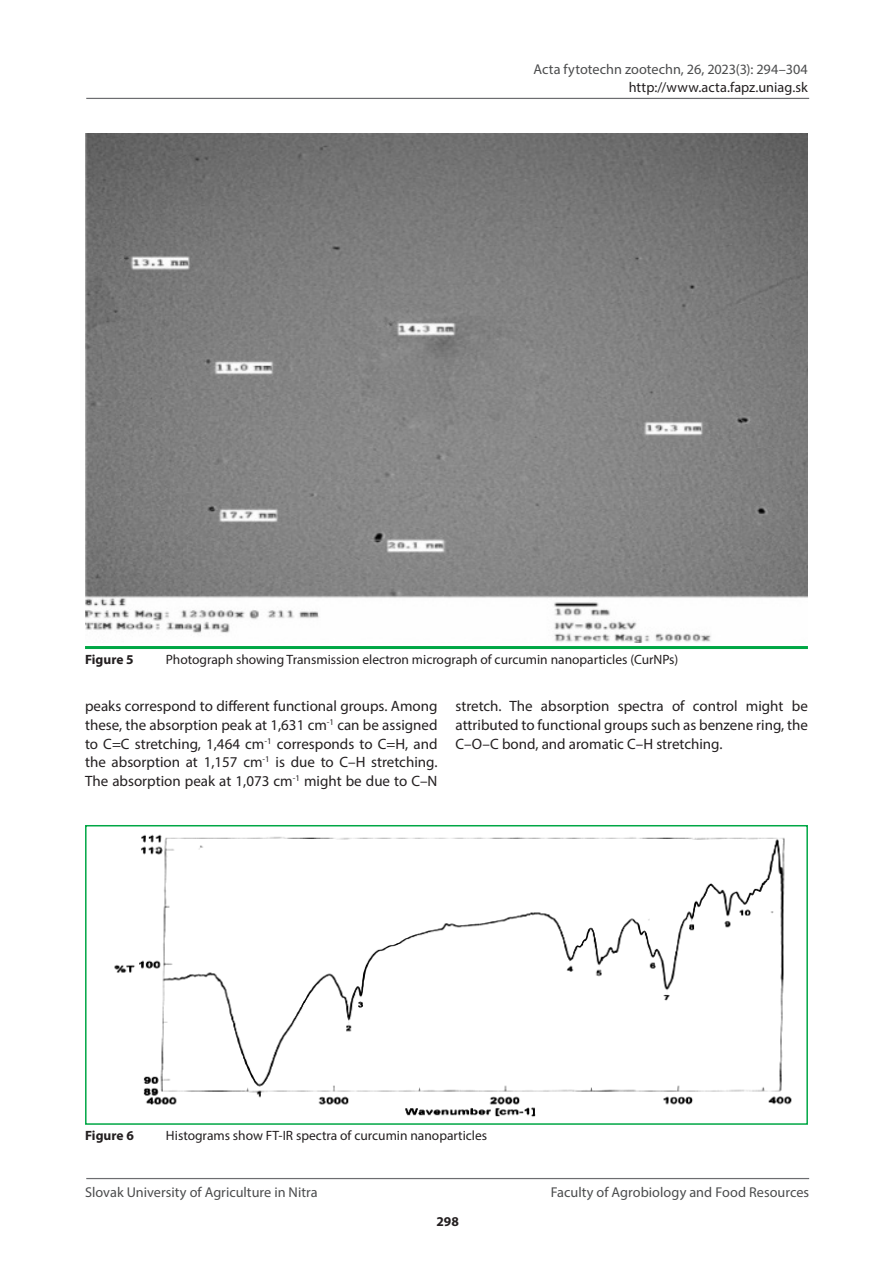
<style>
.page{position:relative;width:893px;height:1263px;background:#fff}
.page>*{position:absolute;margin:0;border:0;box-sizing:border-box;transform-origin:0 0}
.odstavec_anglic{font:15px/18.9px "Myriad Pro";color:#231f20;text-align:justify}
.t1{font:14.25px "Myriad Pro";color:#4b4c4d}
.t2{font:14.25px "Myriad Pro";color:#231f20}
.obrazok{font:13.5px "Myriad Pro";color:#231f20}
.obrazok-2{font:700 13.5px "Myriad Pro";color:#231f20}
</style>
<div class="page">
<hr style="left:86px;top:98px;width:723px;height:1px;background:#6c6d70">
<hr style="left:86px;top:1178px;width:723px;height:1px;background:#6c6d70">
<img style="left:85px;top:134px;width:723px;height:509px">
<hr style="left:85px;top:646px;width:723px;height:3px;background:#00a745">
<img style="left:114px;top:834px;width:678px;height:283px">
<div style="left:85px;top:825px;width:723px;height:300px;border:2px solid #00a745"></div>
<p class="t1" style="left:533px;top:61px;width:276px">Acta fytotechn zootechn, 26, 2023(3): 294–304</p>
<p class="t2" style="left:629px;top:78px;width:181px">http://www.acta.fapz.uniag.sk</p>
<p class="obrazok-2" style="left:85px;top:651px;width:50px">Figure 5</p>
<p class="obrazok" style="left:166px;top:652px;width:514px">Photograph showing Transmission electron micrograph of curcumin nanoparticles (CurNPs)</p>
<p class="odstavec_anglic" style="left:85px;top:696px;width:354px">peaks correspond to different functional groups. Among these, the absorption peak at 1,631 cm<sup>-1</sup> can be assigned to C=C stretching, 1,464 cm<sup>-1</sup> corresponds to C=H, and the absorption at 1,157 cm<sup>-1</sup> is due to C–H stretching.<br>The absorption peak at 1,073 cm<sup>-1</sup> might be due to C–N</p>
<p class="odstavec_anglic" style="left:455px;top:696px;width:354px">stretch. The absorption spectra of control might be attributed to functional groups such as benzene ring, the C–O–C bond, and aromatic C–H stretching.</p>
<p class="obrazok-2" style="left:85px;top:1127px;width:50px">Figure 6</p>
<p class="obrazok" style="left:166px;top:1127px;width:323px">Histograms show FT-IR spectra of curcumin nanoparticles</p>
<p class="t1" style="left:85px;top:1183px;width:234px">Slovak University of Agriculture in Nitra</p>
<p class="t1" style="left:551px;top:1183px;width:260px">Faculty of Agrobiology and Food Resources</p>
<p class="obrazok-2" style="left:436px;top:1212px;width:24px">298</p>
</div>
